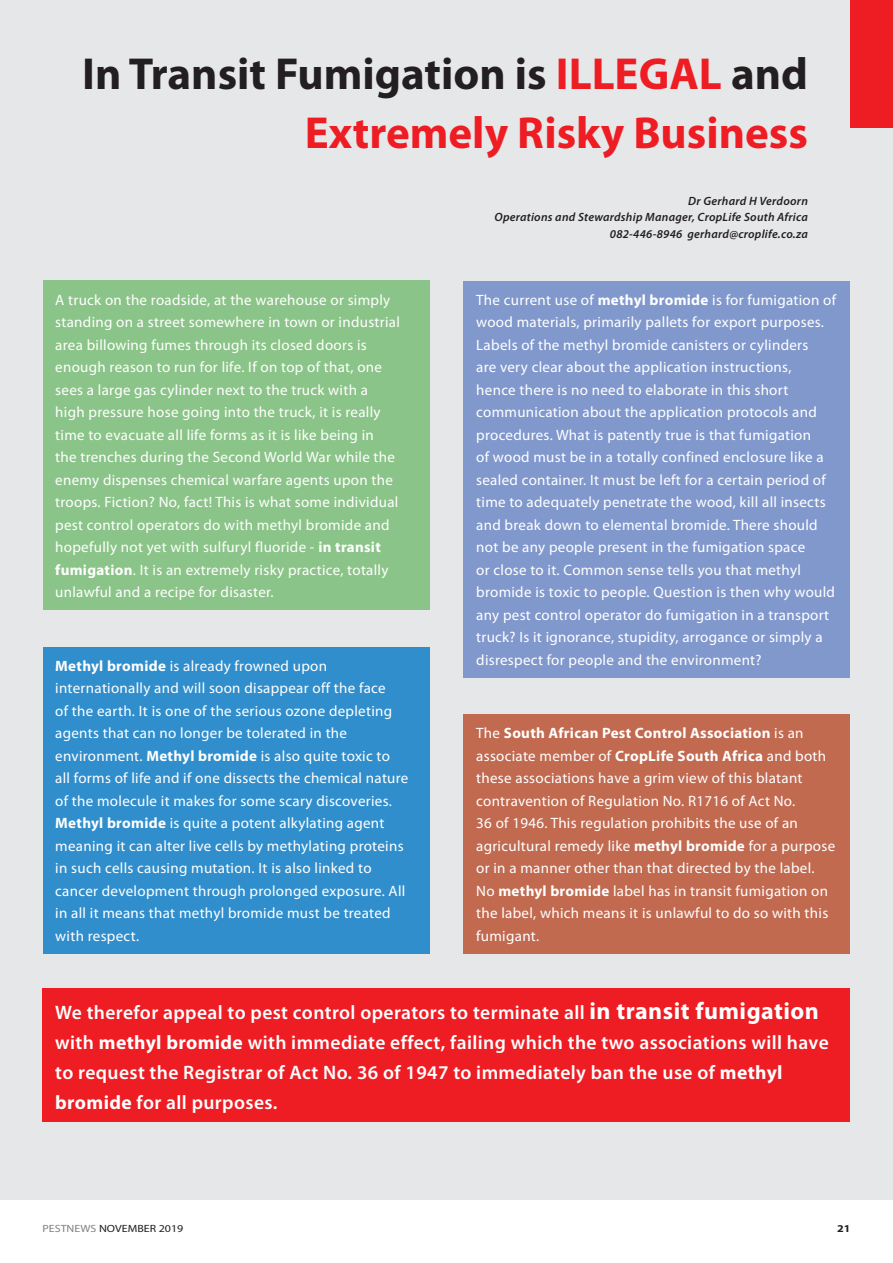
<style>
.page{position:relative;width:893px;height:1263px;background:#fff}
.page>*{position:absolute;margin:0;border:0;box-sizing:border-box;transform-origin:0 0}
.t1{font:700 45px/58.5px "Myriad Pro";color:#ee1d23;text-align:right}
.t2{font:600 19.5px/30px "Myriad Pro";letter-spacing:.02em;color:#fff}
.t3{font:15px/22.5px "Myriad Pro";letter-spacing:.02em;color:#fff}
.t4{font:italic 600 12px/16.5px "Myriad Pro";letter-spacing:.02em;color:#231f20;text-align:right}
.t5{font:10.5px "Myriad Pro";color:#231f20;scale:1.14 1}
.t6{font:700 10.5px "Myriad Pro";color:#231f20;scale:1.14 1}
.s1{color:#231f20}
.s2{font-weight:700}
.s3{font-weight:700;font-size:24px}
.s4{color:#808285}
</style>
<div class="page">
<div style="left:0;top:0;width:893px;height:1199px;background:#e6e7e9"></div>
<div style="left:43px;top:281px;width:386px;height:329px;background:#8bc488"></div>
<div style="left:43px;top:647px;width:386px;height:306px;background:#308ecd"></div>
<div style="left:463px;top:281px;width:387px;height:396px;background:#8198cd"></div>
<div style="left:463px;top:714px;width:387px;height:239px;background:#c16a50"></div>
<div style="left:43px;top:989px;width:807px;height:133px;background:#ee1d23"></div>
<div style="left:850px;top:0;width:43px;height:128px;background:#ee1d23"></div>
<h1 class="t1" style="left:82px;top:43px;width:727px"><span class="s1">In Transit Fumigation is</span> ILLEGAL <span class="s1">and<br></span>Extremely Risky Business</h1>
<p class="t4" style="left:494px;top:192px;width:315px">Dr Gerhard H Verdoorn<br>Operations and Stewardship Manager, CropLife South Africa<br>082-446-8946 gerhard@croplife.co.za</p>
<p class="t3" style="left:55px;top:288px;width:346px">A truck on the roadside, at the warehouse or simply standing on a street somewhere in town or industrial area billowing fumes through its closed doors is enough reason to run for life. If on top of that, one sees a large gas cylinder next to the truck with a high pressure hose going into the truck, it is really time to evacuate all life forms as it is like being in<br>the trenches during the Second World War while the enemy dispenses chemical warfare agents upon the troops. Fiction? No, fact! This is what some individual pest control operators do with methyl bromide and hopefully not yet with sulfuryl fluoride - <span class="s2">in transit fumigation</span>. It is an extremely risky practice, totally unlawful and a recipe for disaster.</p>
<p class="t3" style="left:55px;top:654px;width:355px"><span class="s2">Methyl bromide</span> is already frowned upon internationally and will soon disappear off the face<br>of the earth. It is one of the serious ozone depleting agents that can no longer be tolerated in the environment. <span class="s2">Methyl bromide</span> is also quite toxic to all forms of life and if one dissects the chemical nature of the molecule it makes for some scary discoveries.<br><span class="s2">Methyl bromide</span> is quite a potent alkylating agent meaning it can alter live cells by methylating proteins in such cells causing mutation. It is also linked to cancer development through prolonged exposure. All in all it means that methyl bromide must be treated with respect.</p>
<p class="t3" style="left:476px;top:288px;width:361px">The current use of <span class="s2">methyl bromide</span> is for fumigation of wood materials, primarily pallets for export purposes.<br>Labels of the methyl bromide canisters or cylinders<br>are very clear about the application instructions,<br>hence there is no need to elaborate in this short communication about the application protocols and procedures. What is patently true is that fumigation<br>of wood must be in a totally confined enclosure like a sealed container. It must be left for a certain period of time to adequately penetrate the wood, kill all insects and break down to elemental bromide. There should not be any people present in the fumigation space<br>or close to it. Common sense tells you that methyl bromide is toxic to people. Question is then why would any pest control operator do fumigation in a transport truck? Is it ignorance, stupidity, arrogance or simply a disrespect for people and the environment?</p>
<p class="t3" style="left:476px;top:722px;width:360px">The <span class="s2">South African Pest Control Association</span> is an associate member of <span class="s2">CropLife South Africa</span> and both these associations have a grim view of this blatant contravention of Regulation No. R1716 of Act No.<br>36 of 1946. This regulation prohibits the use of an agricultural remedy like <span class="s2">methyl bromide</span> for a purpose or in a manner other than that directed by the label.<br>No <span class="s2">methyl bromide</span> label has in transit fumigation on the label, which means it is unlawful to do so with this fumigant.</p>
<p class="t2" style="left:55px;top:997px;width:775px">We therefor appeal to pest control operators to terminate all <span class="s3">in transit fumigation </span>with <span class="s2">methyl bromide</span> with immediate effect, failing which the two associations will have to request the Registrar of Act No. 36 of 1947 to immediately ban the use of <span class="s2">methyl bromide</span> for all purposes.</p>
<p class="t5" style="left:43px;top:1222px;width:125px"><span class="s4">PESTNEWS</span> NOVEMBER 2019</p>
<p class="t6" style="left:837px;top:1221px;width:13px">21</p>
</div>
